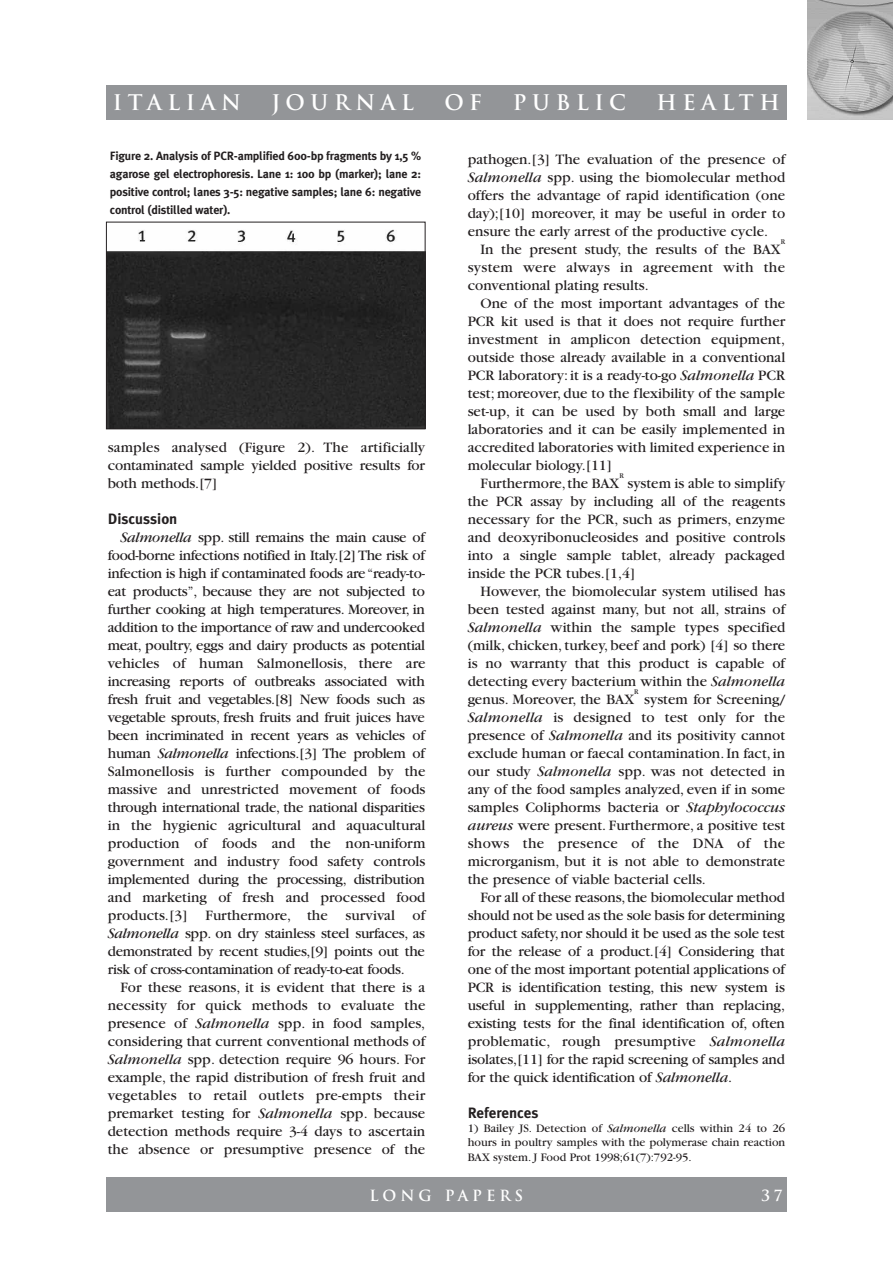
<style>
.page{position:relative;width:893px;height:1263px;background:#fff}
.page>*{position:absolute;margin:0;border:0;box-sizing:border-box;transform-origin:0 0}
.t1{font:700 21px "Trajan";letter-spacing:.265em;color:#fff}
.t2{font:15px/18px "Garamond";color:#231f20;text-align:justify}
.t3{font:700 15px "Meta Plus";color:#231f20}
.t4{font:700 15px "Trajan";letter-spacing:.26em;color:#fff}
.t5{font:700 12px/18px "Meta Plus";letter-spacing:-.015em;color:#231f20;text-align:justify}
.t6{font:12px/14.4px "Garamond";color:#231f20;text-align:justify}
.t7{font:7.5px "Garamond";color:#231f20}
.s1{font-style:italic}
</style>
<div class="page">
<img style="left:808px;top:0;width:85px;height:119px">
<div style="left:106px;top:85px;width:681px;height:34px;background:#939598"></div>
<div style="left:106px;top:1178px;width:681px;height:34px;background:#939598"></div>
<img style="left:108px;top:229px;width:315px;height:198px">
<div style="left:106px;top:222px;width:319px;height:207px;border:1px solid #231f20"></div>
<h1 class="t1" style="left:113px;top:90px;width:130px">ITALIAN</h1>
<h1 class="t1" style="left:271px;top:90px;width:144px">JOURNAL</h1>
<h1 class="t1" style="left:444px;top:90px;width:39px">O F</h1>
<h1 class="t1" style="left:513px;top:90px;width:115px">PUBLIC</h1>
<h1 class="t1" style="left:657px;top:90px;width:125px">HEALTH</h1>
<p class="t5" style="left:110px;top:147px;width:313px">Figure 2. Analysis of PCR-amplified 600-bp fragments by 1,5 % agarose gel electrophoresis. Lane 1: 100 bp (marker); lane 2: positive control; lanes 3-5: negative samples; lane 6: negative control (distilled water).</p>
<p class="t2" style="left:468px;top:151px;width:319px">pathogen.[3] The evaluation of the presence of <span class="s1">Salmonella</span> spp. using the biomolecular method offers the advantage of rapid identification (one day);[10] moreover, it may be useful in order to ensure the early arrest of the productive cycle.</p>
<p class="t2" style="left:480px;top:241px;width:302px">In the present study, the results of the BAX</p>
<p class="t7" style="left:781px;top:239px;width:6px">R</p>
<p class="t2" style="left:468px;top:259px;width:319px">system were always in agreement with the conventional plating results.</p>
<p class="t2" style="left:480px;top:295px;width:306px">One of the most important advantages of the</p>
<p class="t2" style="left:468px;top:313px;width:319px">PCR kit used is that it does not require further</p>
<p class="t2" style="left:468px;top:331px;width:319px">investment in amplicon detection equipment,</p>
<p class="t2" style="left:468px;top:349px;width:319px">outside those already available in a conventional</p>
<p class="t2" style="left:468px;top:367px;width:319px">PCR laboratory: it is a ready-to-go <span class="s1">Salmonella</span> PCR</p>
<p class="t2" style="left:468px;top:385px;width:319px">test; moreover, due to the flexibility of the sample</p>
<p class="t2" style="left:468px;top:403px;width:319px">set-up, it can be used by both small and large</p>
<p class="t2" style="left:468px;top:421px;width:319px">laboratories and it can be easily implemented in</p>
<p class="t2" style="left:468px;top:439px;width:319px">accredited laboratories with limited experience in</p>
<p class="t2" style="left:468px;top:457px;width:146px">molecular biology.[11]</p>
<p class="t2" style="left:480px;top:475px;width:140px">Furthermore,the BAX</p>
<p class="t2" style="left:108px;top:439px;width:319px">samples analysed (Figure 2). The artificially contaminated sample yielded positive results for both methods.[7]</p>
<p class="t3" style="left:108px;top:510px;width:71px">Discussion</p>
<p class="t2" style="left:108px;top:529px;width:319px;text-indent:13px"><span class="s1">Salmonella</span> spp. still remains the main cause of food-borne infections notified in Italy.[2] The risk of infection is high if contaminated foods are “ready-to&shy;eat products”, because they are not subjected to further cooking at high temperatures. Moreover, in addition to the importance of raw and undercooked meat, poultry, eggs and dairy products as potential vehicles of human Salmonellosis, there are increasing reports of outbreaks associated with fresh fruit and vegetables.[8] New foods such as vegetable sprouts, fresh fruits and fruit juices have been incriminated in recent years as vehicles of human <span class="s1">Salmonella</span> infections.[3] The problem of Salmonellosis is further compounded by the massive and unrestricted movement of foods through international trade, the national disparities in the hygienic agricultural and aquacultural production of foods and the non-uniform government and industry food safety controls implemented during the processing, distribution and marketing of fresh and processed food products.[3] Furthermore, the survival of <span class="s1">Salmonella</span> spp. on dry stainless steel surfaces, as demonstrated by recent studies,[9] points out the risk of cross-contamination of ready-to-eat foods.</p>
<p class="t2" style="left:108px;top:979px;width:319px;text-indent:13px">For these reasons, it is evident that there is a necessity for quick methods to evaluate the presence of <span class="s1">Salmonella</span> spp. in food samples, considering that current conventional methods of <span class="s1">Salmonella</span> spp. detection require 96 hours. For example, the rapid distribution of fresh fruit and vegetables to retail outlets pre-empts their premarket testing for <span class="s1">Salmonella</span> spp. because detection methods require 3-4 days to ascertain the absence or presumptive presence of the</p>
<p class="t7" style="left:619px;top:473px;width:6px">R</p>
<p class="t2" style="left:468px;top:475px;width:319px;text-indent:160px">system is able to simplify the PCR assay by including all of the reagents necessary for the PCR, such as primers, enzyme and deoxyribonucleosides and positive controls into a single sample tablet, already packaged inside the PCR tubes.[1,4]</p>
<p class="t2" style="left:468px;top:583px;width:319px;text-indent:13px">However, the biomolecular system utilised has been tested against many, but not all, strains of <span class="s1">Salmonella</span> within the sample types specified (milk, chicken, turkey, beef and pork) [4] so there is no warranty that this product is capable of detecting every bacterium within the <span class="s1">Salmonella </span>genus. Moreover, the BAX</p>
<p class="t7" style="left:634px;top:689px;width:6px">R</p>
<p class="t2" style="left:468px;top:691px;width:319px;text-indent:176px">system for Screening/ <span class="s1">Salmonella</span> is designed to test only for the presence of <span class="s1">Salmonella</span> and its positivity cannot exclude human or faecal contamination. In fact, in our study <span class="s1">Salmonella</span> spp. was not detected in any of the food samples analyzed, even if in some samples Coliphorms bacteria or <span class="s1">Staphylococcus aureus</span> were present. Furthermore, a positive test shows the presence of the DNA of the microrganism, but it is not able to demonstrate the presence of viable bacterial cells.</p>
<p class="t2" style="left:468px;top:889px;width:319px;text-indent:13px">For all of these reasons,the biomolecular method should not be used as the sole basis for determining product safety,nor should it be used as the sole test for the release of a product.[4] Considering that one of the most important potential applications of PCR is identification testing, this new system is useful in supplementing, rather than replacing, existing tests for the final identification of, often problematic, rough presumptive <span class="s1">Salmonella </span>isolates,[11] for the rapid screening of samples and for the quick identification of <span class="s1">Salmonella</span>.</p>
<p class="t3" style="left:468px;top:1104px;width:72px">References</p>
<p class="t6" style="left:468px;top:1122px;width:319px">1) Bailey JS. Detection of <span class="s1">Salmonella</span> cells within 24 to 26 hours in poultry samples with the polymerase chain reaction BAX system. J Food Prot 1998;61(7):792-95.</p>
<p class="t4" style="left:370px;top:1186px;width:155px">LONG PAPERS</p>
<p class="t4" style="left:761px;top:1186px;width:22px">3 7</p>
</div>
